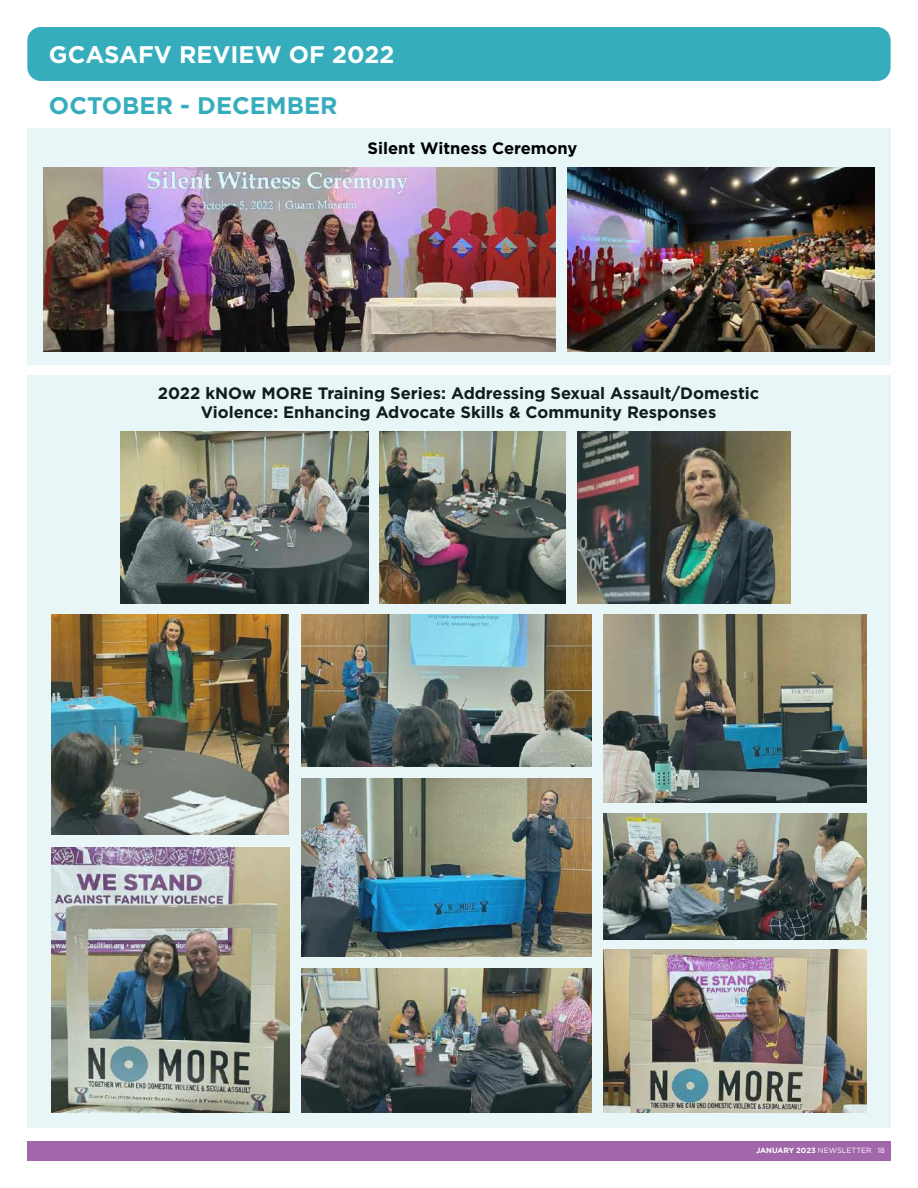
<style>
.page{position:relative;width:918px;height:1188px;background:#fff}
.page>*{position:absolute;margin:0;border:0;box-sizing:border-box;transform-origin:0 0}
.t1{font:700 24px "Gotham";color:#fff}
.t2{font:700 24px "Gotham";color:#36adbc}
.t3{font:700 16.5px/19.8px "Gotham";color:#000;text-align:center}
.t4{font:7.5px "Gotham";color:#fff}
.s1{font-weight:700}
</style>
<div class="page">
<div style="left:27px;top:1142px;width:864px;height:19px;background:#a266aa"></div>
<div style="left:27px;top:129px;width:864px;height:236px;background:#e8f6f7"></div>
<div style="left:27px;top:27px;width:864px;height:54px;background:#36adbc;border-radius:14px"></div>
<img style="left:567px;top:167px;width:308px;height:184px">
<img style="left:43px;top:167px;width:512px;height:184px">
<img style="left:27px;top:375px;width:864px;height:752px">
<h1 class="t1" style="left:49px;top:39px;width:347px">GCASAFV REVIEW OF 2022</h1>
<h1 class="t2" style="left:49px;top:89px;width:290px">OCTOBER - DECEMBER</h1>
<p class="t3" style="left:367px;top:138px;width:212px">Silent Witness Ceremony</p>
<p class="t3" style="left:158px;top:383px;width:603px">2022 kNOw MORE Training Series: Addressing Sexual Assault/Domestic<br>Violence: Enhancing Advocate Skills &amp; Community Responses</p>
<p class="t4" style="left:756px;top:1146px;width:130px"><span class="s1">JANUARY 2023</span> NEWSLETTER 18</p>
</div>
